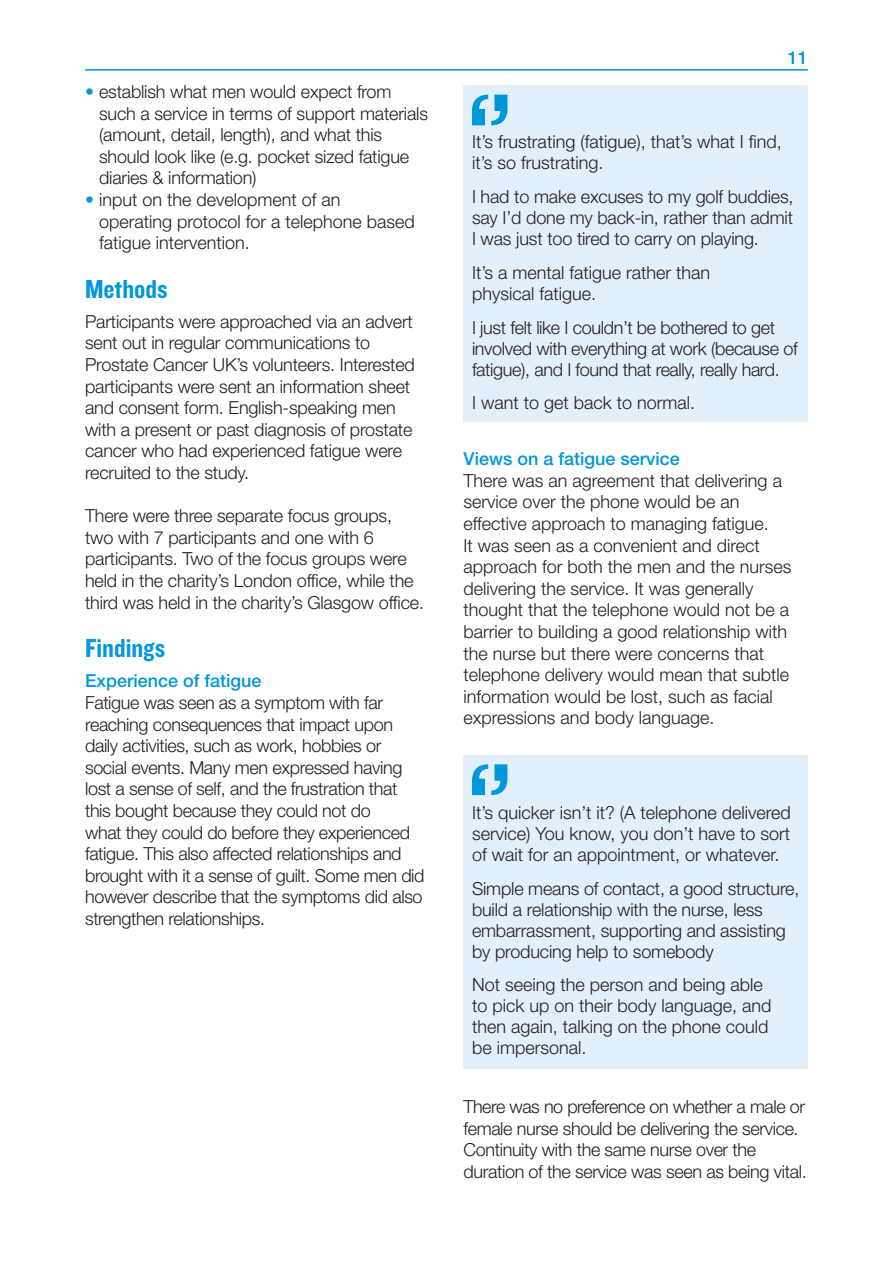
<style>
.page{position:relative;width:893px;height:1263px;background:#fff}
.page>*{position:absolute;margin:0;border:0;box-sizing:border-box;transform-origin:0 0}
.header_2{font:27px "Knockout 50 Welterweight";color:#0097db}
.body_text{font:300 18px/21.6px "Helvetica Neue LT Std";letter-spacing:-.01em;color:#231f20}
.header_3{font:500 18px "Helvetica Neue LT Std";color:#0097db}
.s1{color:#0097db}
</style>
<div class="page">
<hr style="left:85px;top:69px;width:723px;height:2px;background:#0097db">
<div style="left:463px;top:85px;width:345px;height:337px;background:#e1f0fa"></div>
<svg style="left:472px;top:95px;width:35px;height:30px"></svg>
<div style="left:463px;top:755px;width:345px;height:314px;background:#e1f0fa"></div>
<svg style="left:472px;top:764px;width:35px;height:31px"></svg>
<p class="body_text" style="left:99px;top:80px;width:330px;text-indent:-14px"><span class="s1">•</span> establish what men would expect from such a service in terms of support materials (amount, detail, length), and what this should look like (e.g. pocket sized fatigue diaries &amp; information)</p>
<p class="body_text" style="left:99px;top:188px;width:317px;text-indent:-14px"><span class="s1">•</span> input on the development of an operating protocol for a telephone based fatigue intervention.</p>
<p class="header_2" style="left:85px;top:271px;width:84px">Methods</p>
<p class="body_text" style="left:85px;top:310px;width:331px">Participants were approached via an advert sent out in regular communications to Prostate Cancer UK’s volunteers. Interested participants were sent an information sheet and consent form. English-speaking men with a present or past diagnosis of prostate cancer who had experienced fatigue were recruited to the study.</p>
<p class="body_text" style="left:85px;top:505px;width:340px">There were three separate focus groups, two with 7 participants and one with 6 participants. Two of the focus groups were held in the charity’s London office, while the third was held in the charity’s Glasgow office.</p>
<p class="header_2" style="left:85px;top:630px;width:82px">Findings</p>
<p class="header_3" style="left:85px;top:670px;width:178px">Experience of fatigue</p>
<p class="body_text" style="left:85px;top:691px;width:341px">Fatigue was seen as a symptom with far reaching consequences that impact upon daily activities, such as work, hobbies or social events. Many men expressed having lost a sense of self, and the frustration that this bought because they could not do<br>what they could do before they experienced fatigue. This also affected relationships and brought with it a sense of guilt. Some men did however describe that the symptoms did also strengthen relationships.</p>
<p class="header_3" style="left:788px;top:47px;width:22px">11</p>
<p class="body_text" style="left:472px;top:131px;width:311px;line-height:21px">It’s frustrating (fatigue), that’s what I find, it’s so frustrating.</p>
<p class="body_text" style="left:472px;top:186px;width:323px;line-height:21px;text-align:justify">I had to make excuses to my golf buddies, say I’d done my back-in, rather than admit I was just too tired to carry on playing.</p>
<p class="body_text" style="left:472px;top:262px;width:240px;line-height:21px">It’s a mental fatigue rather than physical fatigue.</p>
<p class="body_text" style="left:472px;top:316px;width:327px;line-height:21px">I just felt like I couldn’t be bothered to get involved with everything at work (because of fatigue), and I found that really, really hard.</p>
<p class="body_text" style="left:472px;top:392px;width:225px">I want to get back to normal.</p>
<p class="header_3" style="left:463px;top:448px;width:218px">Views on a fatigue service</p>
<p class="body_text" style="left:463px;top:469px;width:330px">There was an agreement that delivering a service over the phone would be an effective approach to managing fatigue.<br>It was seen as a convenient and direct approach for both the men and the nurses delivering the service. It was generally thought that the telephone would not be a barrier to building a good relationship with the nurse but there were concerns that telephone delivery would mean that subtle information would be lost, such as facial expressions and body language.</p>
<p class="body_text" style="left:472px;top:801px;width:320px;line-height:21px;text-align:justify">It’s quicker isn’t it? (A telephone delivered service) You know, you don’t have to sort of wait for an appointment, or whatever.</p>
<p class="body_text" style="left:472px;top:877px;width:329px;line-height:21px">Simple means of contact, a good structure, build a relationship with the nurse, less embarrassment, supporting and assisting by producing help to somebody</p>
<p class="body_text" style="left:472px;top:974px;width:301px;line-height:21px">Not seeing the person and being able to pick up on their body language, and then again, talking on the phone could be impersonal.</p>
<p class="body_text" style="left:463px;top:1096px;width:345px">There was no preference on whether a male or female nurse should be delivering the service.<br>Continuity with the same nurse over the duration of the service was seen as being vital.</p>
</div>
